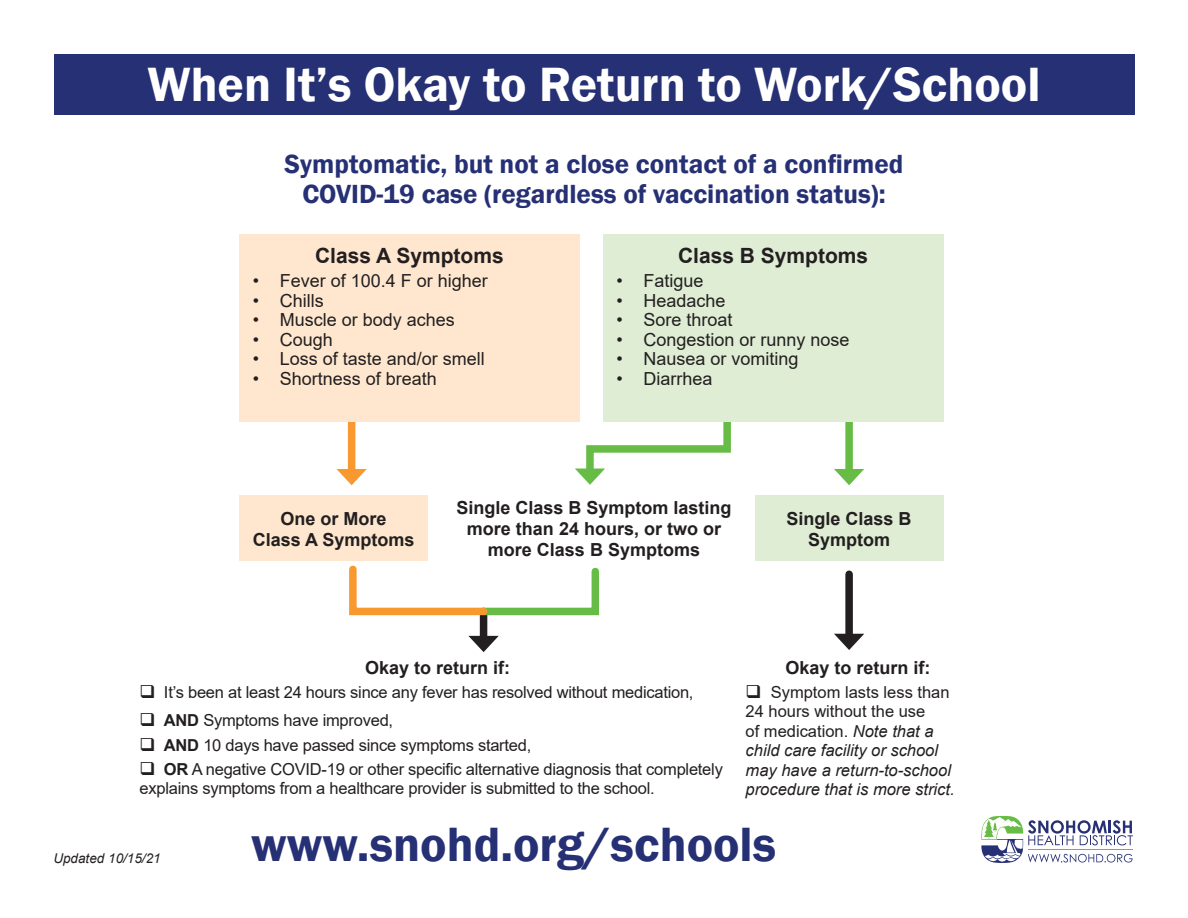
<style>
.page{position:relative;width:1188px;height:918px;background:#fff}
.page>*{position:absolute;margin:0;border:0;box-sizing:border-box;transform-origin:0 0}
.t1{font:600 49.5px "Franklin Gothic";color:#fff}
.t2{font:600 49.5px "Franklin Gothic";color:#263074}
.t3{font:600 27px/30px "Franklin Gothic";color:#263074;text-align:center}
.t4{font:700 21px "Arial";color:#231f20}
.t5{font:18px "Arial";color:#231f20}
.t6{font:700 18px/21px "Arial";color:#231f20;text-align:center}
.t7{font:16.5px/19.5px "Arial";letter-spacing:-.015em;color:#231f20}
.t8{font:italic 16.5px/19.5px "Arial";color:#231f20}
.t9{font:italic 13.5px "Arial";color:#231f20}
.s1{font-weight:700}
.s2{font-style:normal}
</style>
<div class="page">
<svg style="left:981px;top:816px;width:152px;height:47px"></svg>
<div style="left:54px;top:54px;width:1080px;height:61px;background:#263074"></div>
<svg style="left:575px;top:421px;width:160px;height:64px"></svg>
<div style="left:348px;top:396px;width:7px;height:79px;background:#f8992f"></div>
<svg style="left:336px;top:469px;width:31px;height:16px"></svg>
<div style="left:845px;top:396px;width:8px;height:79px;background:#66bc45"></div>
<svg style="left:834px;top:469px;width:30px;height:16px"></svg>
<div style="left:239px;top:234px;width:341px;height:187px;background:#fee7ce"></div>
<div style="left:603px;top:234px;width:340px;height:187px;background:#deedd4"></div>
<div style="left:845px;top:574px;width:8px;height:66px;background:#231f20"></div>
<svg style="left:834px;top:634px;width:30px;height:16px"></svg>
<div style="left:480px;top:611px;width:7px;height:31px;background:#231f20"></div>
<svg style="left:468px;top:636px;width:31px;height:16px"></svg>
<svg style="left:349px;top:565px;width:251px;height:54px"></svg>
<div style="left:755px;top:496px;width:188px;height:65px;background:#deedd4"></div>
<div style="left:239px;top:496px;width:189px;height:65px;background:#fee7ce"></div>
<p class="t1" style="left:147px;top:54px;width:895px">When It’s Okay to Return to Work/School</p>
<p class="t3" style="left:285px;top:149px;width:620px">Symptomatic, but not a close contact of a confirmed<br>COVID-19 case (regardless of vaccination status):</p>
<p class="t4" style="left:315px;top:240px;width:190px">Class A Symptoms</p>
<p class="t5" style="left:253px;top:269px;width:237px">• Fever of 100.4 F or higher</p>
<p class="t5" style="left:253px;top:288px;width:72px">• Chills</p>
<p class="t5" style="left:253px;top:308px;width:204px">• Muscle or body aches</p>
<p class="t5" style="left:253px;top:327px;width:82px">• Cough</p>
<p class="t5" style="left:253px;top:347px;width:234px">• Loss of taste and/or smell</p>
<p class="t5" style="left:253px;top:366px;width:186px">• Shortness of breath</p>
<p class="t4" style="left:678px;top:240px;width:192px">Class B Symptoms</p>
<p class="t5" style="left:616px;top:269px;width:89px">• Fatigue</p>
<p class="t5" style="left:616px;top:288px;width:111px">• Headache</p>
<p class="t5" style="left:616px;top:308px;width:118px">• Sore throat</p>
<p class="t5" style="left:616px;top:327px;width:235px">• Congestion or runny nose</p>
<p class="t5" style="left:616px;top:347px;width:184px">• Nausea or vomiting</p>
<p class="t5" style="left:616px;top:366px;width:98px">• Diarrhea</p>
<p class="t6" style="left:253px;top:508px;width:163px">One or More<br>Class A Symptoms</p>
<p class="t6" style="left:456px;top:497px;width:277px">Single Class B Symptom lasting more than 24 hours, or two or more Class B Symptoms</p>
<p class="t6" style="left:787px;top:508px;width:127px">Single Class B<br>Symptom</p>
<p class="t6" style="left:365px;top:657px;width:147px">Okay to return if:</p>
<p class="t7" style="left:140px;top:682px;width:556px">❑ It’s been at least 24 hours since any fever has resolved without medication,</p>
<p class="t7" style="left:140px;top:711px;width:255px">❑ <span class="s1">AND</span> Symptoms have improved,</p>
<p class="t7" style="left:140px;top:735px;width:393px">❑ <span class="s1">AND</span> 10 days have passed since symptoms started,</p>
<p class="t7" style="left:140px;top:759px;width:585px">❑ <span class="s1">OR</span> A negative COVID-19 or other specific alternative diagnosis that completely explains symptoms from a healthcare provider is submitted to the school.</p>
<p class="t6" style="left:786px;top:657px;width:147px">Okay to return if:</p>
<p class="t8" style="left:746px;top:683px;width:211px">❑ <span class="s2">Symptom lasts less than<br>24 hours without the use<br>of medication.</span> Note that a child care facility or school may have a return-to-school procedure that is more strict.</p>
<p class="t9" style="left:53px;top:849px;width:109px">Updated 10/15/21</p>
<p class="t2" style="left:251px;top:814px;width:527px">www.snohd.org/schools</p>
</div>
